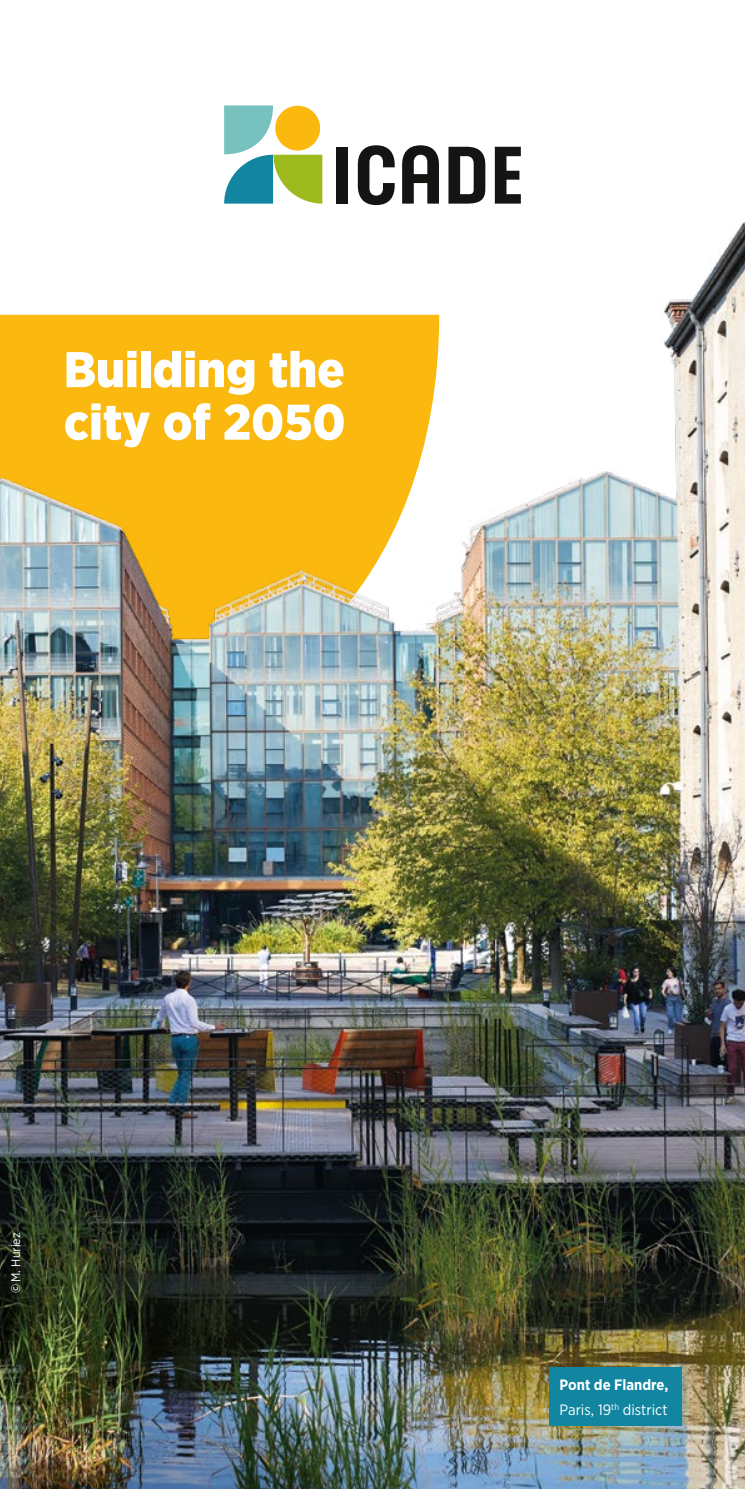
<style>
.page{position:relative;width:745px;height:1489px;background:#fff}
.page>*{position:absolute;margin:0;border:0;box-sizing:border-box;transform-origin:0 0}
.t1{font:900 50px/52.5px "Gotham Narrow";color:#fff}
.t2{font:15px/25px "Gotham Narrow";color:#fff}
.t3{font:12.5px "Gotham Narrow";color:#fff}
.s1{font-weight:500}
.s2{font-weight:700}
</style>
<div class="page">
<img style="left:0;top:146px;width:744px;height:1342px">
<svg style="left:448px;top:147px;width:37px;height:57px"></svg>
<svg style="left:224px;top:105px;width:98px;height:99px"></svg>
<div style="left:275px;top:106px;width:45px;height:45px;background:#fbb90f;border-radius:50%"></div>
<div style="left:336px;top:147px;width:12px;height:57px;background:#161412"></div>
<svg style="left:402px;top:145px;width:36px;height:59px"></svg>
<svg style="left:494px;top:147px;width:26px;height:57px"></svg>
<svg style="left:357px;top:145px;width:37px;height:60px"></svg>
<div style="left:548px;top:1366px;width:132px;height:34px;background:#1285a1"></div>
<div style="left:548px;top:1391px;width:132px;height:33px;background:#1285a1"></div>
<h1 class="t1" style="left:64px;top:343px;width:283px">Building the city of 2050</h1>
<p class="t3" style="left:8px;top:1292px;width:61px;rotate:-90deg"><span class="s1">©</span> M. Huriez</p>
<p class="t2" style="left:559px;top:1371px;width:110px"><span class="s2">Pont de Flandre,<br></span>Paris, 19<sup>th</sup> district</p>
</div>
